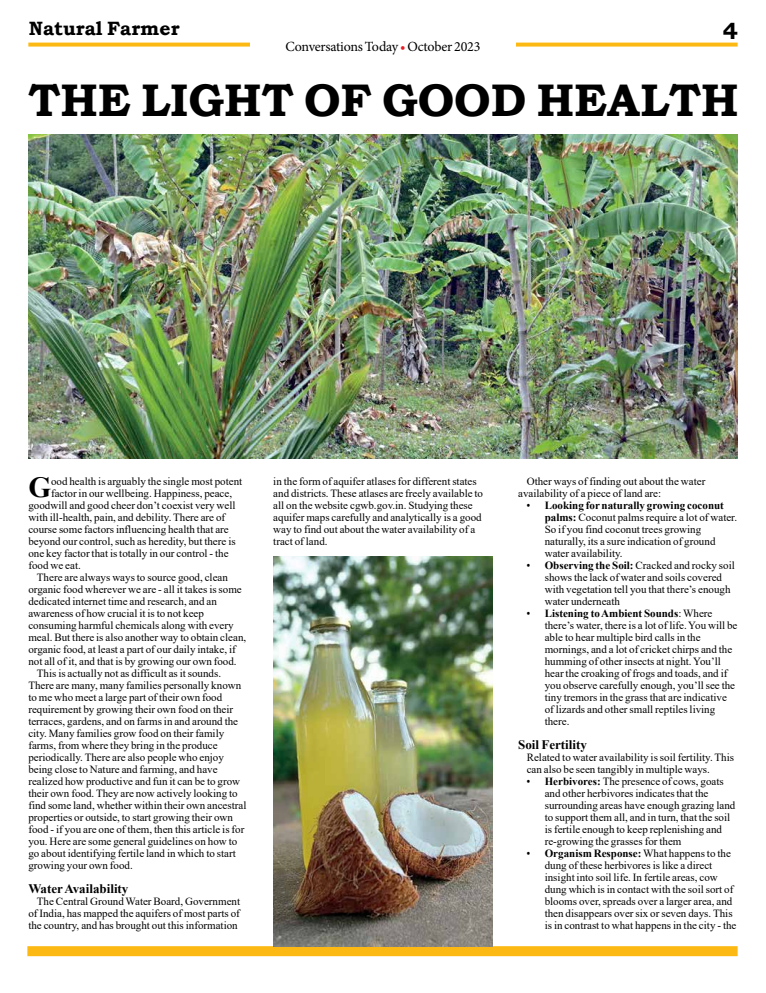
<style>
.page{position:relative;width:766px;height:993px;background:#fff}
.page>*{position:absolute;margin:0;border:0;box-sizing:border-box;transform-origin:0 0}
.t1{font:700 45.6px "Bookman Old Style";color:#000}
.t2{font:700 29.1px "Times New Roman";color:#000}
.t3{font:700 23px "Bookman Old Style";color:#000}
.t4{font:700 19.3px "Bookman Old Style";color:#000}
.t5{font:14px "Minion Pro";letter-spacing:-.015em;color:#000}
.t6{font:700 13px "Times New Roman";color:#000}
.t7{font:11px/12px "Times New Roman";color:#000}
.s1{color:#e71d24}
.s2{font-weight:700}
</style>
<div class="page">
<svg style="left:28px;top:43px;width:709px;height:4px;background:#fdc02b"></svg>
<div style="left:250px;top:41px;width:266px;height:10px;background:#fff"></div>
<div style="left:27px;top:945px;width:710px;height:10px;background:#fdb913"></div>
<img style="left:273px;top:556px;width:219px;height:390px">
<img style="left:29px;top:135px;width:708px;height:324px">
<h3 class="t4" style="left:29px;top:14px;width:152px">Natural Farmer</h3>
<h3 class="t3" style="left:722px;top:15px;width:17px">4</h3>
<p class="t5" style="left:285px;top:37px;width:196px">Conversations Today <span class="s1">•</span> October 2023</p>
<h1 class="t1" style="left:28px;top:67px;width:711px">THE LIGHT OF GOOD HEALTH</h1>
<h2 class="t2" style="left:28px;top:466px;width:24px">G</h2>
<p class="t7" style="left:51px;top:475px;width:193px">ood health is arguably the single most potent</p>
<p class="t7" style="left:51px;top:487px;width:182px">factor in our wellbeing. Happiness, peace,</p>
<p class="t7" style="left:28px;top:499px;width:208px">goodwill and good cheer don’t coexist very well</p>
<p class="t7" style="left:28px;top:511px;width:198px">with ill-health, pain, and debility. There are of</p>
<p class="t7" style="left:28px;top:523px;width:202px">course some factors influencing health that are</p>
<p class="t7" style="left:28px;top:535px;width:209px">beyond our control, such as heredity, but there is</p>
<p class="t7" style="left:28px;top:547px;width:202px">one key factor that is totally in our control - the</p>
<p class="t7" style="left:28px;top:559px;width:54px">food we eat.</p>
<p class="t7" style="left:37px;top:571px;width:192px">There are always ways to source good, clean</p>
<p class="t7" style="left:28px;top:583px;width:215px">organic food wherever we are - all it takes is some</p>
<p class="t7" style="left:28px;top:595px;width:190px">dedicated internet time and research, and an</p>
<p class="t7" style="left:28px;top:607px;width:177px">awareness of how crucial it is to not keep</p>
<p class="t7" style="left:28px;top:619px;width:207px">consuming harmful chemicals along with every</p>
<p class="t7" style="left:28px;top:631px;width:219px">meal. But there is also another way to obtain clean,</p>
<p class="t7" style="left:28px;top:643px;width:209px">organic food, at least a part of our daily intake, if</p>
<p class="t7" style="left:28px;top:655px;width:210px">not all of it, and that is by growing our own food.</p>
<p class="t7" style="left:37px;top:667px;width:186px">This is actually not as difficult as it sounds.</p>
<p class="t7" style="left:28px;top:679px;width:214px">There are many, many families personally known</p>
<p class="t7" style="left:28px;top:691px;width:195px">to me who meet a large part of their own food</p>
<p class="t7" style="left:28px;top:703px;width:206px">requirement by growing their own food on their</p>
<p class="t7" style="left:28px;top:715px;width:211px">terraces, gardens, and on farms in and around the</p>
<p class="t7" style="left:28px;top:727px;width:197px">city. Many families grow food on their family</p>
<p class="t7" style="left:28px;top:739px;width:191px">farms, from where they bring in the produce</p>
<p class="t7" style="left:28px;top:751px;width:197px">periodically. There are also people who enjoy</p>
<p class="t7" style="left:28px;top:763px;width:191px">being close to Nature and farming, and have</p>
<p class="t7" style="left:28px;top:775px;width:213px">realized how productive and fun it can be to grow</p>
<p class="t7" style="left:28px;top:787px;width:211px">their own food. They are now actively looking to</p>
<p class="t7" style="left:28px;top:799px;width:219px">find some land, whether within their own ancestral</p>
<p class="t7" style="left:28px;top:811px;width:206px">properties or outside, to start growing their own</p>
<p class="t7" style="left:28px;top:823px;width:217px">food - if you are one of them, then this article is for</p>
<p class="t7" style="left:28px;top:835px;width:210px">you. Here are some general guidelines on how to</p>
<p class="t7" style="left:28px;top:847px;width:209px">go about identifying fertile land in which to start</p>
<p class="t7" style="left:28px;top:859px;width:106px">growing your own food.</p>
<p class="t6" style="left:28px;top:879px;width:102px">Water Availability</p>
<p class="t7" style="left:28px;top:895px;width:213px;text-align:justify;text-indent:9px">The Central Ground Water Board, Government of India, has mapped the aquifers of most parts of the country, and has brought out this information</p>
<p class="t7" style="left:273px;top:475px;width:211px">in the form of aquifer atlases for different states and districts. These atlases are freely available to all on the website cgwb.gov.in. Studying these aquifer maps carefully and analytically is a good way to find out about the water availability of a tract of land.</p>
<p class="t7" style="left:518px;top:475px;width:188px;text-indent:9px">Other ways of finding out about the water availability of a piece of land are:</p>
<p class="t7" style="left:544px;top:499px;width:194px;text-indent:-18px"><span class="s2">• Looking for naturally growing coconut palms:</span> Coconut palms require a lot of water.<br>So if you find coconut trees growing naturally, its a sure indication of ground water availability.</p>
<p class="t7" style="left:544px;top:559px;width:191px;text-indent:-18px"><span class="s2">• Observing the Soil:</span> Cracked and rocky soil shows the lack of water and soils covered with vegetation tell you that there’s enough water underneath</p>
<p class="t7" style="left:544px;top:607px;width:194px;text-indent:-18px"><span class="s2">• Listening to Ambient Sounds</span>: Where there’s water, there is a lot of life. You will be able to hear multiple bird calls in the mornings, and a lot of cricket chirps and the humming of other insects at night. You’ll hear the croaking of frogs and toads, and if you observe carefully enough, you’ll see the tiny tremors in the grass that are indicative of lizards and other small reptiles living there.</p>
<p class="t6" style="left:518px;top:735px;width:70px">Soil Fertility</p>
<p class="t7" style="left:526px;top:751px;width:209px">Related to water availability is soil fertility. This can also be seen tangibly in multiple ways.</p>
<p class="t7" style="left:544px;top:775px;width:192px;text-indent:-18px"><span class="s2">• Herbivores:</span> The presence of cows, goats and other herbivores indicates that the surrounding areas have enough grazing land to support them all, and in turn, that the soil is fertile enough to keep replenishing and re-growing the grasses for them</p>
<p class="t7" style="left:544px;top:847px;width:193px;text-indent:-18px"><span class="s2">• Organism Response:</span> What happens to the dung of these herbivores is like a direct insight into soil life. In fertile areas, cow dung which is in contact with the soil sort of blooms over, spreads over a larger area, and then disappears over six or seven days. This is in contrast to what happens in the city - the</p>
</div>
